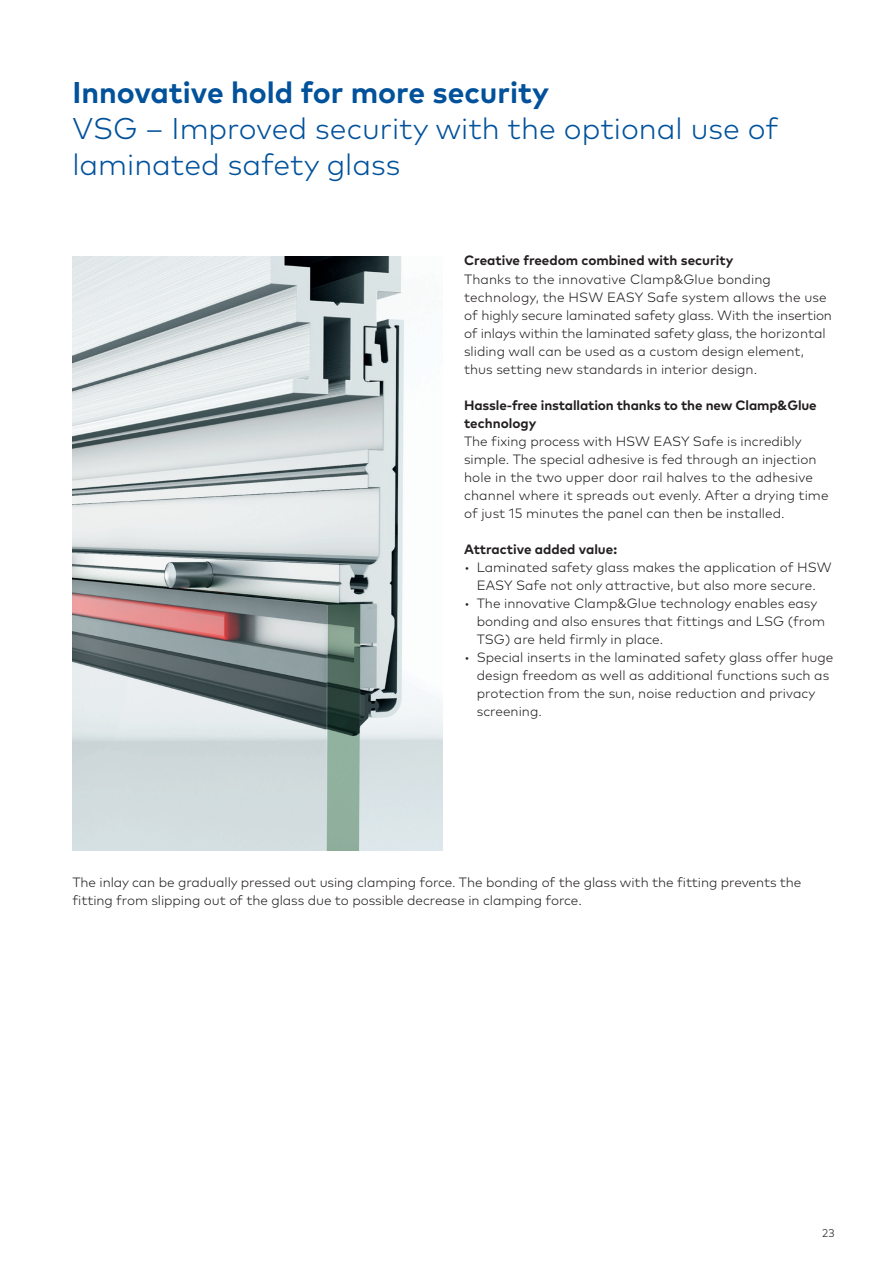
<style>
.page{position:relative;width:893px;height:1263px;background:#fff}
.page>*{position:absolute;margin:0;border:0;box-sizing:border-box;transform-origin:0 0}
.Subtitle_20pt_24pt{font:300 30px/36px "Mark Pro";color:#01519b}
.Title_20pt_24pt{font:700 30px "Mark Pro";color:#01519b}
.Body_Text_9pt_12pt{font:300 13.5px/18px "Mark Pro";color:#231f20}
.Paragraph_Title_9pt{font:700 13.5px/18px "Mark Pro";letter-spacing:-.005em;color:#231f20}
.t1{font:300 11.25px "Mark Pro";color:#231f20}
</style>
<div class="page">
<img style="left:72px;top:257px;width:371px;height:594px">
<p class="Title_20pt_24pt" style="left:72px;top:70px;width:478px">Innovative hold for more security</p>
<p class="Subtitle_20pt_24pt" style="left:72px;top:109px;width:708px">VSG – Improved security with the optional use of laminated safety glass</p>
<p class="Paragraph_Title_9pt" style="left:464px;top:251px;width:271px">Creative freedom combined with security</p>
<p class="Body_Text_9pt_12pt" style="left:464px;top:269px;width:369px">Thanks to the innovative Clamp&amp;Glue bonding technology, the HSW EASY Safe system allows the use of highly secure laminated safety glass. With the insertion of inlays within the laminated safety glass, the horizontal sliding wall can be used as a custom design element, thus setting new standards in interior design.</p>
<p class="Paragraph_Title_9pt" style="left:464px;top:395px;width:354px">Hassle-free installation thanks to the new Clamp&amp;Glue technology</p>
<p class="Body_Text_9pt_12pt" style="left:464px;top:431px;width:366px">The fixing process with HSW EASY Safe is incredibly simple. The special adhesive is fed through an injection hole in the two upper door rail halves to the adhesive channel where it spreads out evenly. After a drying time of just 15 minutes the panel can then be installed.</p>
<p class="Paragraph_Title_9pt" style="left:464px;top:539px;width:155px">Attractive added value:</p>
<p class="Body_Text_9pt_12pt" style="left:464px;top:557px;width:369px;text-align:center">• Laminated safety glass makes the application of HSW<br>EASY Safe not only attractive, but also more secure.</p>
<p class="Body_Text_9pt_12pt" style="left:477px;top:593px;width:350px;text-indent:-13px">• The innovative Clamp&amp;Glue technology enables easy bonding and also ensures that fittings and LSG (from<br>TSG) are held firmly in place.</p>
<p class="Body_Text_9pt_12pt" style="left:477px;top:647px;width:358px;text-indent:-13px">• Special inserts in the laminated safety glass offer huge design freedom as well as additional functions such as protection from the sun, noise reduction and privacy screening.</p>
<p class="Body_Text_9pt_12pt" style="left:72px;top:872px;width:731px">The inlay can be gradually pressed out using clamping force. The bonding of the glass with the fitting prevents the fitting from slipping out of the glass due to possible decrease in clamping force.</p>
<p class="t1" style="left:822px;top:1224px;width:14px">23</p>
</div>
